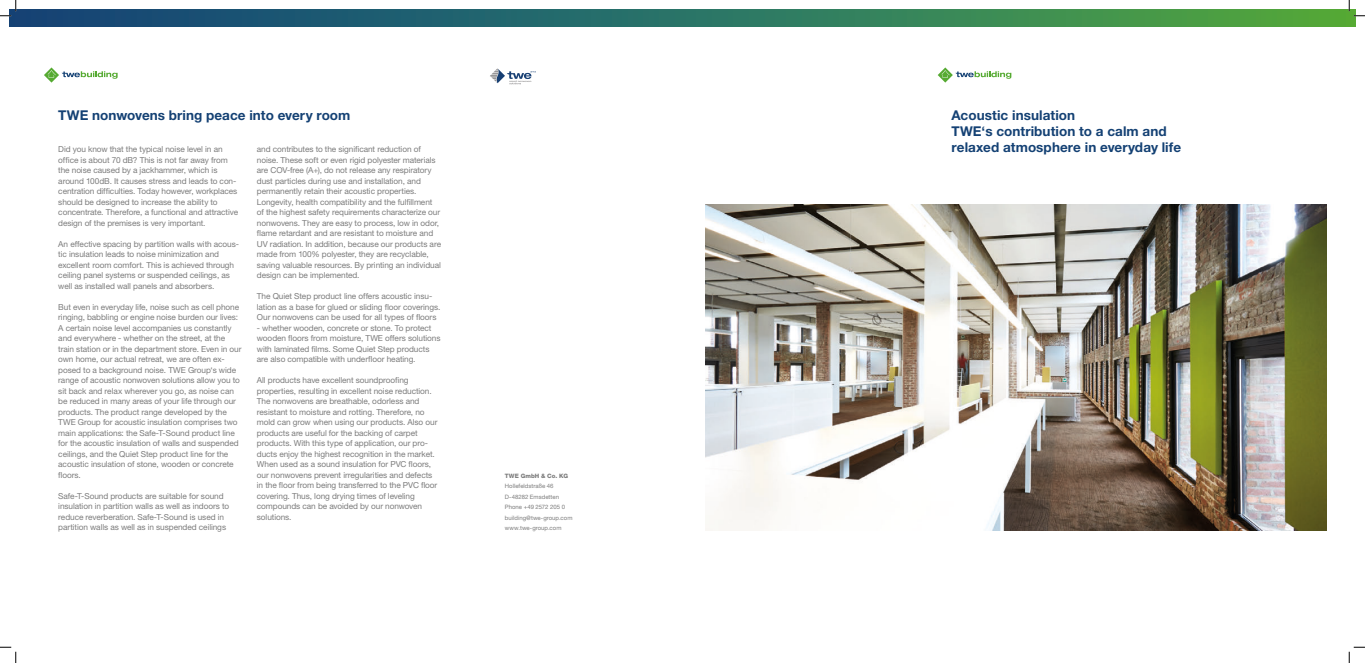
<style>
.page{position:relative;width:1365px;height:663px;background:#fff}
.page>*{position:absolute;margin:0;border:0;box-sizing:border-box;transform-origin:0 0}
.t1{font:700 13.5px/16.2px "Helvetica Neue LT Std";letter-spacing:.005em;color:#144174}
.t2{font:8.25px/10.5px "Helvetica Neue LT Std";letter-spacing:-.01em;color:#7c7c7c}
.t3{font:6px/10.5px "Helvetica Neue LT Std";letter-spacing:.005em;color:#7c7c7c}
.t4{font:800 6px "Helvetica Neue LT Std";letter-spacing:.01em;color:#7c7c7c}
</style>
<div class="page">
<div style="left:9px;top:9px;width:1346px;height:17px;background:linear-gradient(to right,#0d4080,#4fa942)"></div>
<svg style="left:490px;top:68px;width:46px;height:16px"></svg>
<img style="left:706px;top:205px;width:620px;height:325px">
<svg style="left:937px;top:67px;width:74px;height:16px"></svg>
<svg style="left:44px;top:67px;width:74px;height:16px"></svg>
<svg style="left:0;top:0;width:17px;height:17px"></svg>
<svg style="left:0;top:647px;width:17px;height:16px"></svg>
<svg style="left:1348px;top:0;width:16px;height:17px"></svg>
<svg style="left:1348px;top:647px;width:16px;height:16px"></svg>
<h1 class="t1" style="left:58px;top:107px;width:294px">TWE nonwovens bring peace into every room</h1>
<p class="t2" style="left:257px;top:144px;width:186px">and contributes to the significant reduction of noise. These soft or even rigid polyester materials are COV-free (A+), do not release any respiratory dust particles during use and installation, and permanently retain their acoustic properties.<br>Longevity, health compatibility and the fulfillment of the highest safety requirements characterize our nonwovens. They are easy to process, low in odor, flame retardant and are resistant to moisture and UV radiation. In addition, because our products are made from 100% polyester, they are recyclable, saving valuable resources. By printing an individual design can be implemented.</p>
<p class="t2" style="left:257px;top:291px;width:185px">The Quiet Step product line offers acoustic insu&shy;lation as a base for glued or sliding floor coverings.<br>Our nonwovens can be used for all types of floors</p>
<p class="t2" style="left:257px;top:322px;width:185px">- whether wooden, concrete or stone. To protect wooden floors from moisture, TWE offers solutions with laminated films. Some Quiet Step products are also compatible with underfloor heating.</p>
<p class="t2" style="left:257px;top:375px;width:182px">All products have excellent soundproofing properties, resulting in excellent noise reduction.<br>The nonwovens are breathable, odorless and resistant to moisture and rotting. Therefore, no mold can grow when using our products. Also our products are useful for the backing of carpet products. With this type of application, our pro&shy;ducts enjoy the highest recognition in the market.<br>When used as a sound insulation for PVC floors, our nonwovens prevent irregularities and defects in the floor from being transferred to the PVC floor covering. Thus, long drying times of leveling compounds can be avoided by our nonwoven solutions.</p>
<p class="t2" style="left:58px;top:144px;width:181px">Did you know that the typical noise level in an office is about 70 dB? This is not far away from the noise caused by a jackhammer, which is around 100dB. It causes stress and leads to con&shy;centration difficulties. Today however, workplaces should be designed to increase the ability to concentrate. Therefore, a functional and attractive design of the premises is very important.</p>
<p class="t2" style="left:58px;top:238px;width:182px">An effective spacing by partition walls with acous&shy;tic insulation leads to noise minimization and excellent room comfort. This is achieved through ceiling panel systems or suspended ceilings, as well as installed wall panels and absorbers.</p>
<p class="t2" style="left:58px;top:301px;width:185px">But even in everyday life, noise such as cell phone ringing, babbling or engine noise burden our lives:<br>A certain noise level accompanies us constantly and everywhere - whether on the street, at the train station or in the department store. Even in our own home, our actual retreat, we are often ex&shy;posed to a background noise. TWE Group‘s wide range of acoustic nonwoven solutions allow you to sit back and relax wherever you go, as noise can be reduced in many areas of your life through our products. The product range developed by the TWE Group for acoustic insulation comprises two main applications: the Safe-T-Sound product line for the acoustic insulation of walls and suspended ceilings, and the Quiet Step product line for the acoustic insulation of stone, wooden or concrete floors.</p>
<p class="t2" style="left:58px;top:491px;width:172px">Safe-T-Sound products are suitable for sound insulation in partition walls as well as indoors to reduce reverberation. Safe-T-Sound is used in partition walls as well as in suspended ceilings</p>
<p class="t4" style="left:505px;top:472px;width:65px">TWE GmbH &amp; Co. KG</p>
<p class="t3" style="left:505px;top:481px;width:69px">Hollefeldstraße 46<br>D-48282 Emsdetten<br>Phone +49 2572 205 0 building@twe-group.com www.twe-group.com</p>
<h1 class="t1" style="left:951px;top:107px;width:231px">Acoustic insulation<br>TWE‘s contribution to a calm and relaxed atmosphere in everyday life</h1>
</div>
